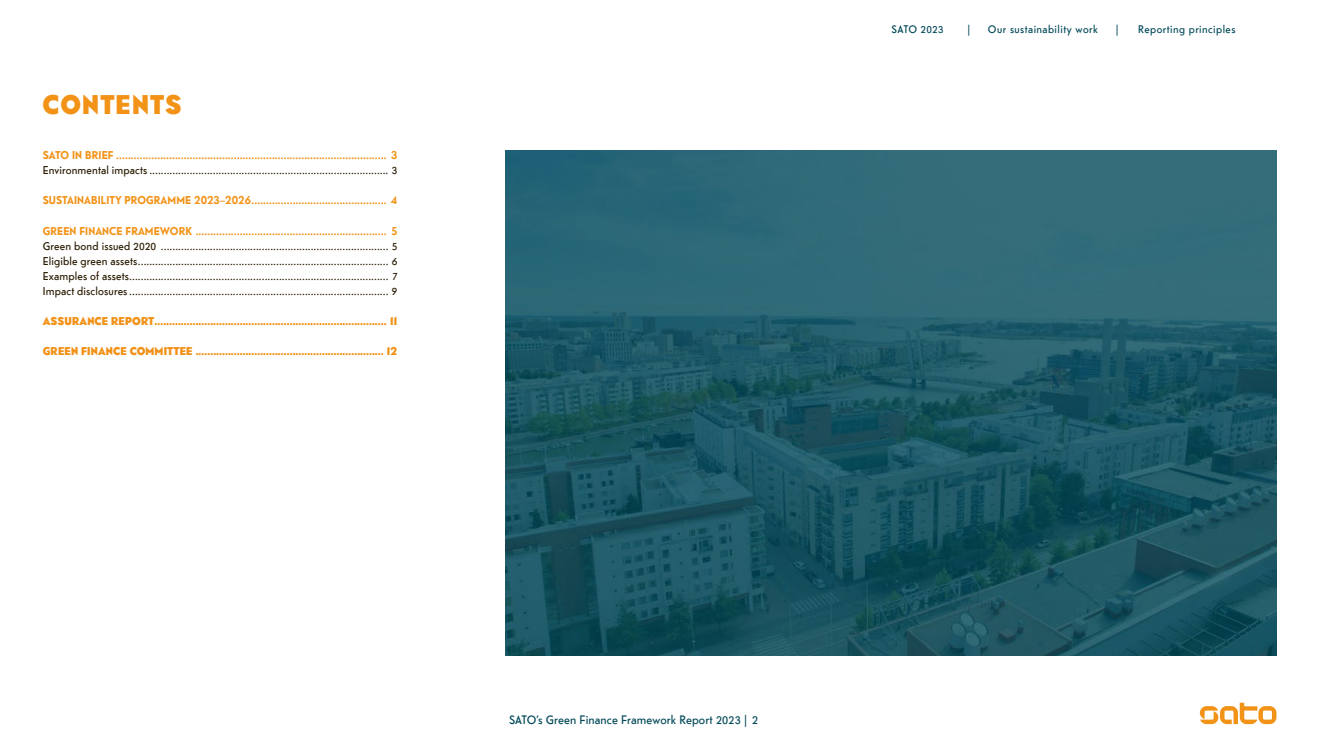
<style>
.page{position:relative;width:1319px;height:745px;background:#fff}
.page>*{position:absolute;margin:0;border:0;box-sizing:border-box;transform-origin:0 0}
.t1{font:900 27.5px "Telefon Web";letter-spacing:.025em;color:#f29318}
.t2{font:12.5px "Telefon Web";letter-spacing:.01em;color:#024959}
.t3{font:11.5px/15px "Telefon Web";letter-spacing:.015em;color:#281a01;text-align:justify}
.t4{font:700 11.5px "Telefon Web";letter-spacing:.01em;color:#f29318}
.t5{font:900 11.5px "Telefon Web";letter-spacing:.015em;color:#f29117}
.t6{font:11.25px "Telefon Web";letter-spacing:.04em;color:#024959}
</style>
<div class="page">
<img style="left:505px;top:151px;width:771px;height:503px">
<svg style="left:1199px;top:702px;width:77px;height:21px"></svg>
<h1 class="t1" style="left:43px;top:87px;width:140px">CONTENTS</h1>
<p class="t4" style="left:43px;top:148px;width:356px">SATO IN BRIEF ............................................................................................ 3</p>
<p class="t3" style="left:43px;top:163px;width:356px">Environmental impacts................................................................................... 3</p>
<p class="t4" style="left:43px;top:193px;width:355px">SUSTAINABILITY PROGRAMME 2023–2026.............................................. 4</p>
<p class="t4" style="left:43px;top:223px;width:356px">GREEN FINANCE FRAMEWORK ................................................................. 5</p>
<p class="t3" style="left:43px;top:238px;width:356px">Green bond issued 2020 ............................................................................... 5<br>Eligible green assets....................................................................................... 6<br>Examples of assets.......................................................................................... 7<br>Impact disclosures.......................................................................................... 9</p>
<p class="t5" style="left:43px;top:313px;width:356px">ASSURANCE REPORT............................................................................... 11</p>
<p class="t5" style="left:43px;top:343px;width:356px">GREEN FINANCE COMMITTEE ................................................................ 12</p>
<p class="t6" style="left:891px;top:22px;width:53px">SATO 2023</p>
<p class="t6" style="left:967px;top:22px;width:4px">|</p>
<p class="t6" style="left:987px;top:22px;width:111px">Our sustainability work</p>
<p class="t6" style="left:1115px;top:22px;width:4px">|</p>
<p class="t6" style="left:1137px;top:22px;width:99px">Reporting principles</p>
<p class="t2" style="left:509px;top:711px;width:250px">SATO’s Green Finance Framework Report 2023 | 2</p>
</div>
